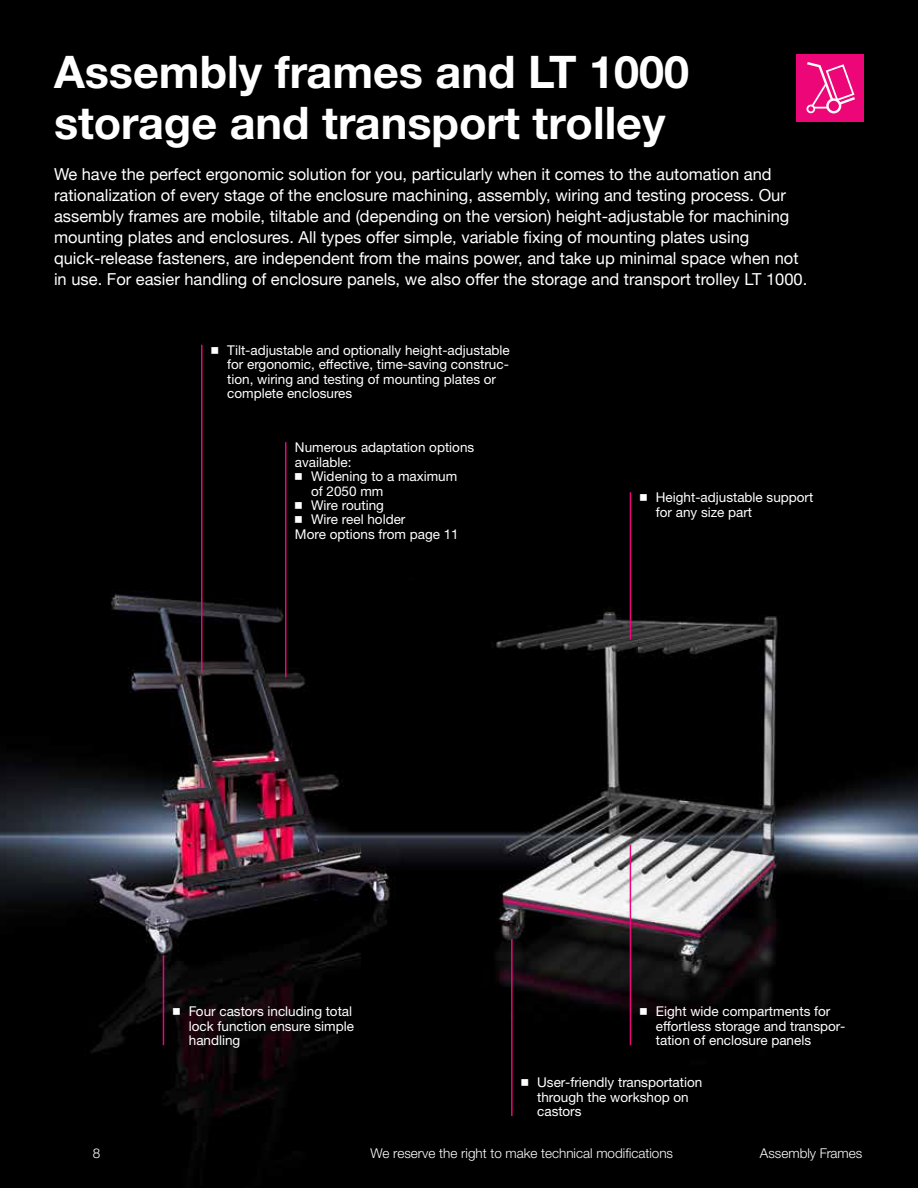
<style>
.page{position:relative;width:918px;height:1188px;background:#fff}
.page>*{position:absolute;margin:0;border:0;box-sizing:border-box;transform-origin:0 0}
.t1{font:700 45px/51px "Neue Helvetica For Rittal";color:#fff}
.t2{font:16.5px/21px "Helvetica Neue";color:#fff}
.t3{font:13.5px/14.4px "Neue Helvetica For Rittal";color:#fff}
.t4{font:300 13.5px "Neue Helvetica For Rittal";color:#fff}
.s1{font-weight:300}
</style>
<div class="page">
<div style="left:0;top:0;width:918px;height:199px;background:#000"></div>
<img style="left:0;top:199px;width:918px;height:989px">
<hr style="left:285px;top:442px;width:1px;height:235px;background:#ed0677">
<hr style="left:163px;top:955px;width:1px;height:90px;background:#ed0677">
<hr style="left:630px;top:492px;width:1px;height:148px;background:#ed0677">
<hr style="left:201px;top:345px;width:1px;height:328px;background:#ed0677">
<hr style="left:511px;top:939px;width:2px;height:177px;background:#ed0677">
<hr style="left:630px;top:845px;width:1px;height:200px;background:#ed0677">
<div style="left:796px;top:54px;width:68px;height:68px;background:#ed0677"></div>
<div style="left:826px;top:98px;width:15px;height:15px;border:2px solid #fff;border-radius:50%"></div>
<div style="left:806px;top:105px;width:9px;height:8px;border:2px solid #fff;border-radius:50%"></div>
<svg style="left:806px;top:62px;width:49px;height:47px"></svg>
<h1 class="t1" style="left:54px;top:46px;width:637px">Assembly frames and LT 1000 storage and transport trolley</h1>
<p class="t2" style="left:54px;top:165px;width:755px">We have the perfect ergonomic solution for you, particularly when it comes to the automation and rationalization of every stage of the enclosure machining, assembly, wiring and testing process. Our assembly frames are mobile, tiltable and (depending on the version) height-adjustable for machining mounting plates and enclosures. All types offer simple, variable fixing of mounting plates using quick-release fasteners, are independent from the mains power, and take up minimal space when not in use. For easier handling of enclosure panels, we also offer the storage and transport trolley LT 1000.</p>
<p class="t3" style="left:227px;top:343px;width:284px;text-indent:-16px"><span class="s1">◾</span> Tilt-adjustable and optionally height-adjustable for ergonomic, effective, time-saving construc&shy;tion, wiring and testing of mounting plates or complete enclosures</p>
<p class="t3" style="left:295px;top:440px;width:181px">Numerous adaptation options</p>
<p class="t3" style="left:295px;top:455px;width:58px">available:</p>
<p class="t3" style="left:295px;top:469px;width:164px"><span class="s1">◾</span> Widening to a maximum</p>
<p class="t3" style="left:311px;top:483px;width:74px">of 2050 mm</p>
<p class="t3" style="left:295px;top:498px;width:90px"><span class="s1">◾</span> Wire routing</p>
<p class="t3" style="left:295px;top:512px;width:112px"><span class="s1">◾</span> Wire reel holder</p>
<p class="t3" style="left:295px;top:527px;width:165px">More options from page 11</p>
<p class="t3" style="left:656px;top:490px;width:159px;text-indent:-16px"><span class="s1">◾</span> Height-adjustable support for any size part</p>
<p class="t3" style="left:189px;top:1004px;width:167px;text-indent:-16px"><span class="s1">◾</span> Four castors including total lock function ensure simple handling</p>
<p class="t3" style="left:656px;top:1004px;width:191px;text-indent:-16px"><span class="s1">◾</span> Eight wide compartments for effortless storage and transpor&shy;tation of enclosure panels</p>
<p class="t3" style="left:537px;top:1075px;width:167px;text-indent:-16px"><span class="s1">◾</span> User-friendly transportation through the workshop on castors</p>
<p class="t4" style="left:93px;top:1145px;width:9px">8</p>
<p class="t4" style="left:371px;top:1145px;width:304px">We reserve the right to make technical modifications</p>
<p class="t4" style="left:760px;top:1145px;width:104px">Assembly Frames</p>
</div>
